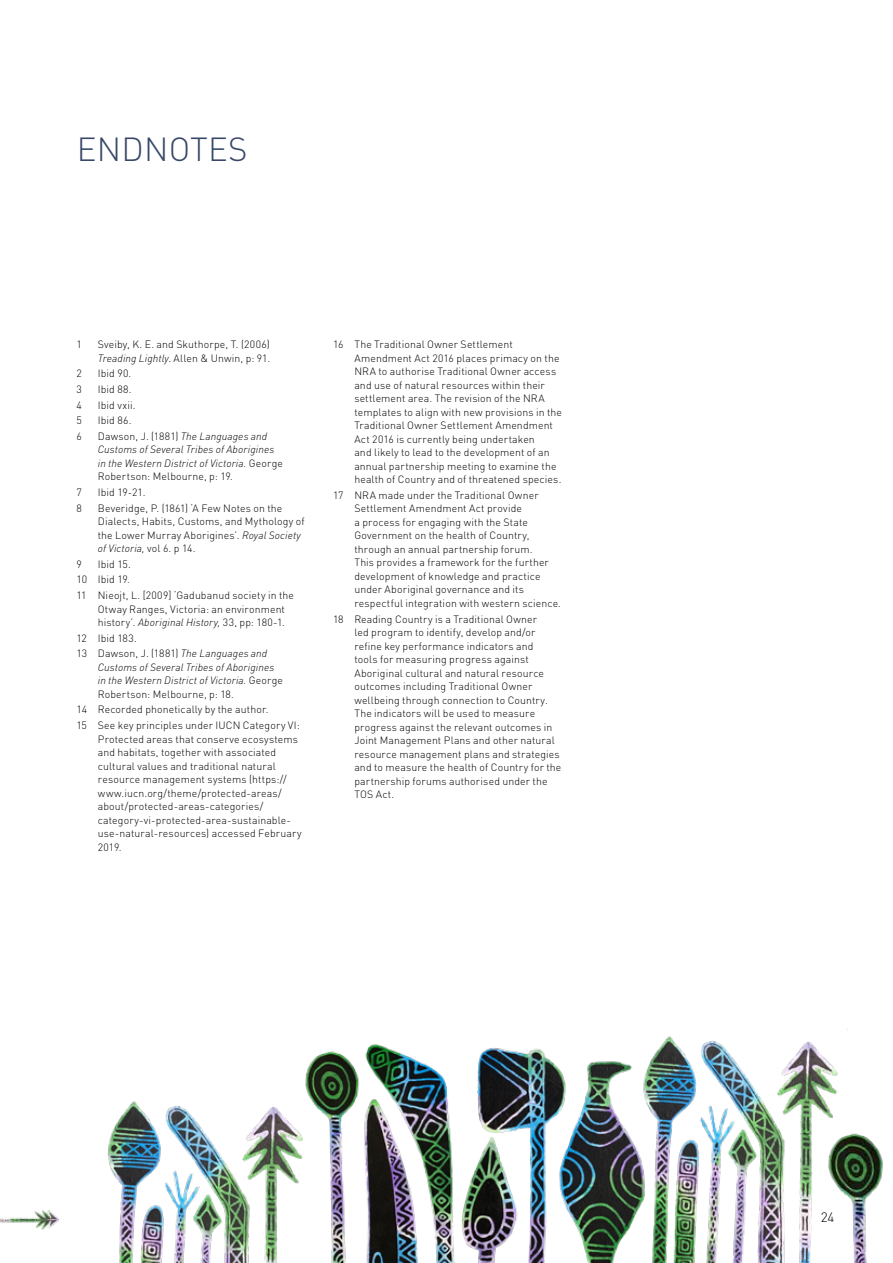
<style>
.page{position:relative;width:893px;height:1263px;background:#fff}
.page>*{position:absolute;margin:0;border:0;box-sizing:border-box;transform-origin:0 0}
.t1{font:300 33px "DINOT";letter-spacing:.01em;color:#394869}
.t2{font:300 13.5px "DINOT";color:#000}
.t3{font:300 10.5px/13.5px "DINOT";letter-spacing:.01em;color:#000}
.t4{font:italic 300 10.5px/13.5px "DINOT";letter-spacing:.01em;color:#000}
.s1{font-style:italic}
.s2{font-style:normal}
</style>
<div class="page">
<img style="left:305px;top:1036px;width:533px;height:227px">
<img style="left:107px;top:1101px;width:196px;height:162px">
<img style="left:825px;top:1111px;width:58px;height:152px">
<img style="left:0;top:1210px;width:59px;height:20px">
<h1 class="t1" style="left:77px;top:129px;width:172px">ENDNOTES</h1>
<p class="t3" style="left:77px;top:338px;width:7px">1</p>
<p class="t3" style="left:98px;top:338px;width:174px">Sveiby, K. E. and Skuthorpe, T. (2006)<br><span class="s1">Treading Lightly</span>. Allen &amp; Unwin, p: 91.</p>
<p class="t3" style="left:77px;top:367px;width:7px">2</p>
<p class="t3" style="left:98px;top:367px;width:35px">Ibid 90.</p>
<p class="t3" style="left:77px;top:382px;width:7px">3</p>
<p class="t3" style="left:98px;top:382px;width:35px">Ibid 88.</p>
<p class="t3" style="left:77px;top:398px;width:7px">4</p>
<p class="t3" style="left:98px;top:398px;width:39px">Ibid vxii.</p>
<p class="t3" style="left:77px;top:414px;width:7px">5</p>
<p class="t3" style="left:98px;top:414px;width:35px">Ibid 86.</p>
<p class="t3" style="left:77px;top:429px;width:7px">6</p>
<p class="t4" style="left:98px;top:429px;width:187px"><span class="s2">Dawson, J. (1881)</span> The Languages and Customs of Several Tribes of Aborigines in the Western District of Victoria. <span class="s2">George Robertson: Melbourne, p: 19.</span></p>
<p class="t3" style="left:77px;top:485px;width:7px">7</p>
<p class="t3" style="left:98px;top:485px;width:49px">Ibid 19-21.</p>
<p class="t3" style="left:77px;top:501px;width:7px">8</p>
<p class="t3" style="left:98px;top:501px;width:208px">Beveridge, P. (1861) ‘A Few Notes on the Dialects, Habits, Customs, and Mythology of the Lower Murray Aborigines’. <span class="s1">Royal Society of Victoria,</span> vol 6. p 14.</p>
<p class="t3" style="left:77px;top:557px;width:7px">9</p>
<p class="t3" style="left:77px;top:556px;width:219px;line-height:15.6px;text-indent:21px">Ibid 15.<br>10 Ibid 19.<br>11 Nieojt, L. [2009] ‘Gadubanud society in the</p>
<p class="t3" style="left:98px;top:602px;width:189px">Otway Ranges, Victoria: an environment history’. <span class="s1">Aboriginal History,</span> 33, pp: 180-1.</p>
<p class="t3" style="left:77px;top:630px;width:192px;line-height:15.6px">12 Ibid 183.<br>13 Dawson, J. (1881) <span class="s1">The Languages and</span></p>
<p class="t4" style="left:98px;top:660px;width:187px">Customs of Several Tribes of Aborigines in the Western District of Victoria. <span class="s2">George<br>Robertson: Melbourne, p: 18.</span></p>
<p class="t3" style="left:77px;top:702px;width:225px;line-height:15.6px">14 Recorded phonetically by the author.<br>15 See key principles under IUCN Category VI:</p>
<p class="t3" style="left:98px;top:732px;width:205px">Protected areas that conserve ecosystems and habitats, together with associated cultural values and traditional natural resource management systems (https:// www.iucn.org/theme/protected-areas/ about/protected-areas-categories/ category-vi-protected-area-sustainable&shy;use-natural-resources) accessed February 2019.</p>
<p class="t3" style="left:354px;top:338px;width:209px;text-indent:-21px">16 The Traditional Owner Settlement Amendment Act 2016 places primacy on the NRA to authorise Traditional Owner access and use of natural resources within their settlement area. The revision of the NRA templates to align with new provisions in the Traditional Owner Settlement Amendment Act 2016 is currently being undertaken<br>and likely to lead to the development of an annual partnership meeting to examine the health of Country and of threatened species.</p>
<p class="t3" style="left:354px;top:488px;width:208px;text-indent:-21px">17 NRA made under the Traditional Owner Settlement Amendment Act provide<br>a process for engaging with the State Government on the health of Country, through an annual partnership forum.<br>This provides a framework for the further development of knowledge and practice under Aboriginal governance and its respectful integration with western science.</p>
<p class="t3" style="left:354px;top:612px;width:209px;text-indent:-21px">18 Reading Country is a Traditional Owner<br>led program to identify, develop and/or refine key performance indicators and<br>tools for measuring progress against Aboriginal cultural and natural resource outcomes including Traditional Owner wellbeing through connection to Country.<br>The indicators will be used to measure progress against the relevant outcomes in Joint Management Plans and other natural resource management plans and strategies and to measure the health of Country for the partnership forums authorised under the TOS Act.</p>
<p class="t2" style="left:821px;top:1209px;width:15px">24</p>
</div>
